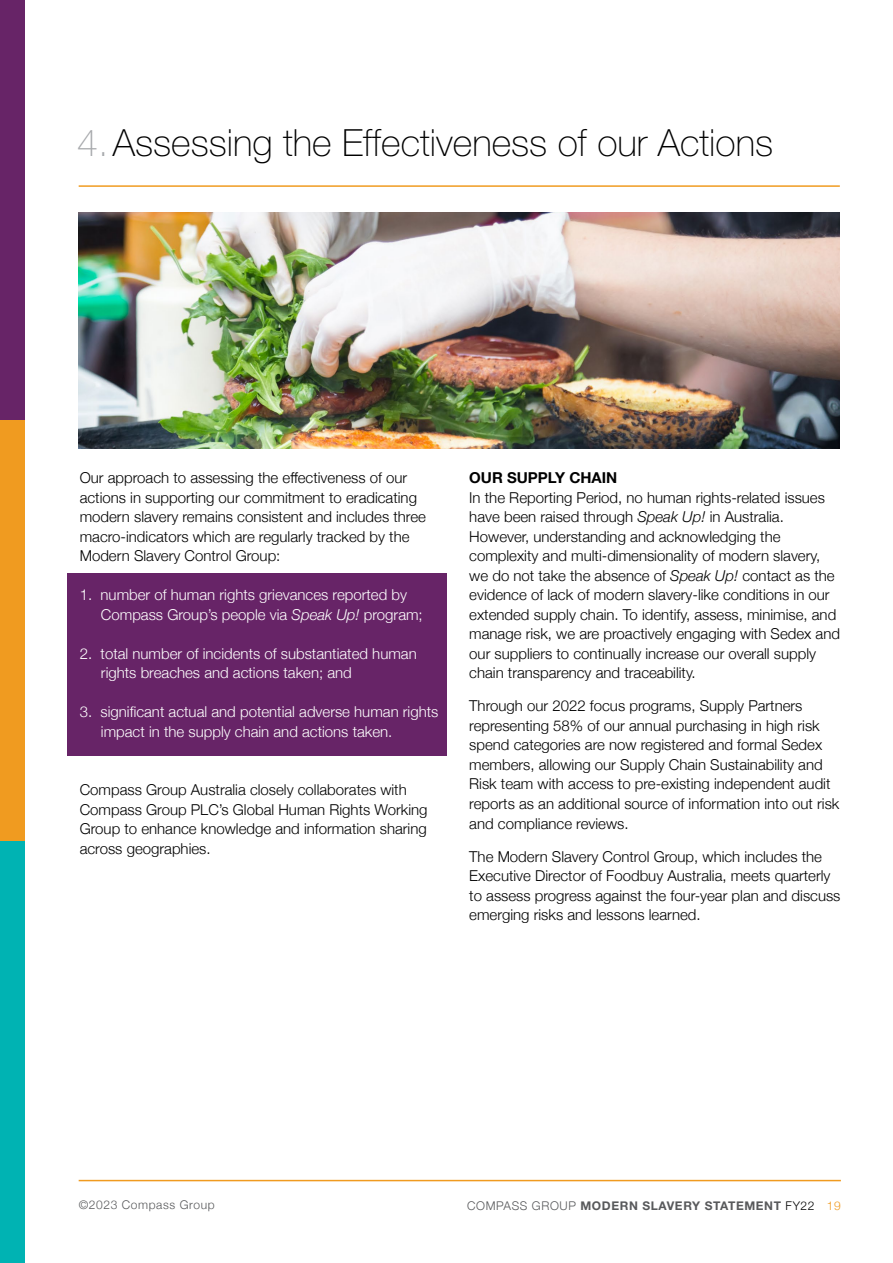
<style>
.page{position:relative;width:893px;height:1263px;background:#fff}
.page>*{position:absolute;margin:0;border:0;box-sizing:border-box;transform-origin:0 0}
.t1{font:100 37.5px "Helvetica Neue LT Std";color:#000}
.t2{font:300 15px/19.5px "Helvetica Neue";color:#000}
.t3{font:300 15px/19.5px "Helvetica Neue";color:#fff}
.t4{font:700 15px "Helvetica Neue";color:#000}
.t5{font:700 12px "Helvetica Neue LT Std";letter-spacing:.05em;color:#58595b}
.t6{font:300 12px "Helvetica Neue";letter-spacing:.05em;color:#58595b}
.s1{color:#a7a9ac}
.s2{font-style:italic}
.s3{font-family:"Helvetica Neue";font-weight:300}
.s4{font-family:"Helvetica Neue";font-weight:300;color:#000}
.s5{font-family:"Helvetica Neue";font-weight:300;color:#f09b20}
</style>
<div class="page">
<hr style="left:79px;top:1180px;width:762px;height:1px;background:#f09b20">
<div style="left:0;top:0;width:25px;height:421px;background:#672467"></div>
<div style="left:0;top:420px;width:25px;height:422px;background:#f09b20"></div>
<div style="left:0;top:842px;width:25px;height:421px;background:#00b3b3"></div>
<hr style="left:79px;top:185px;width:761px;height:2px;background:#f09b20">
<div style="left:67px;top:573px;width:379px;height:183px;background:#672467"></div>
<img style="left:79px;top:212px;width:761px;height:237px">
<h1 class="t1" style="left:77px;top:122px;width:697px"><span class="s1">4.</span>Assessing the Effectiveness of our Actions</h1>
<p class="t2" style="left:80px;top:467px;width:348px">Our approach to assessing the effectiveness of our actions in supporting our commitment to eradicating modern slavery remains consistent and includes three macro-indicators which are regularly tracked by the Modern Slavery Control Group:</p>
<p class="t3" style="left:101px;top:584px;width:323px;text-indent:-21px">1. number of human rights grievances reported by<br>Compass Group’s people via <span class="s2">Speak Up!</span> program;</p>
<p class="t3" style="left:101px;top:643px;width:317px;text-indent:-21px">2. total number of incidents of substantiated human rights breaches and actions taken; and</p>
<p class="t3" style="left:101px;top:701px;width:339px;text-indent:-21px">3. significant actual and potential adverse human rights impact in the supply chain and actions taken.</p>
<p class="t2" style="left:80px;top:779px;width:349px">Compass Group Australia closely collaborates with Compass Group PLC’s Global Human Rights Working Group to enhance knowledge and information sharing across geographies.</p>
<p class="t4" style="left:469px;top:466px;width:150px">OUR SUPPLY CHAIN</p>
<p class="t2" style="left:469px;top:487px;width:372px">In the Reporting Period, no human rights-related issues have been raised through <span class="s2">Speak Up!</span> in Australia.<br>However, understanding and acknowledging the complexity and multi-dimensionality of modern slavery, we do not take the absence of <span class="s2">Speak Up!</span> contact as the evidence of lack of modern slavery-like conditions in our extended supply chain. To identify, assess, minimise, and manage risk, we are proactively engaging with Sedex and our suppliers to continually increase our overall supply chain transparency and traceability.</p>
<p class="t2" style="left:469px;top:695px;width:372px">Through our 2022 focus programs, Supply Partners representing 58% of our annual purchasing in high risk spend categories are now registered and formal Sedex members, allowing our Supply Chain Sustainability and Risk team with access to pre-existing independent audit reports as an additional source of information into out risk and compliance reviews.</p>
<p class="t2" style="left:469px;top:845px;width:373px">The Modern Slavery Control Group, which includes the Executive Director of Foodbuy Australia, meets quarterly to assess progress against the four-year plan and discuss emerging risks and lessons learned.</p>
<p class="t6" style="left:79px;top:1195px;width:137px">©2023 Compass Group</p>
<p class="t5" style="left:467px;top:1198px;width:375px"><span class="s3">COMPASS GROUP</span> MODERN SLAVERY STATEMENT <span class="s4">FY22</span> <span class="s5">19</span></p>
</div>
